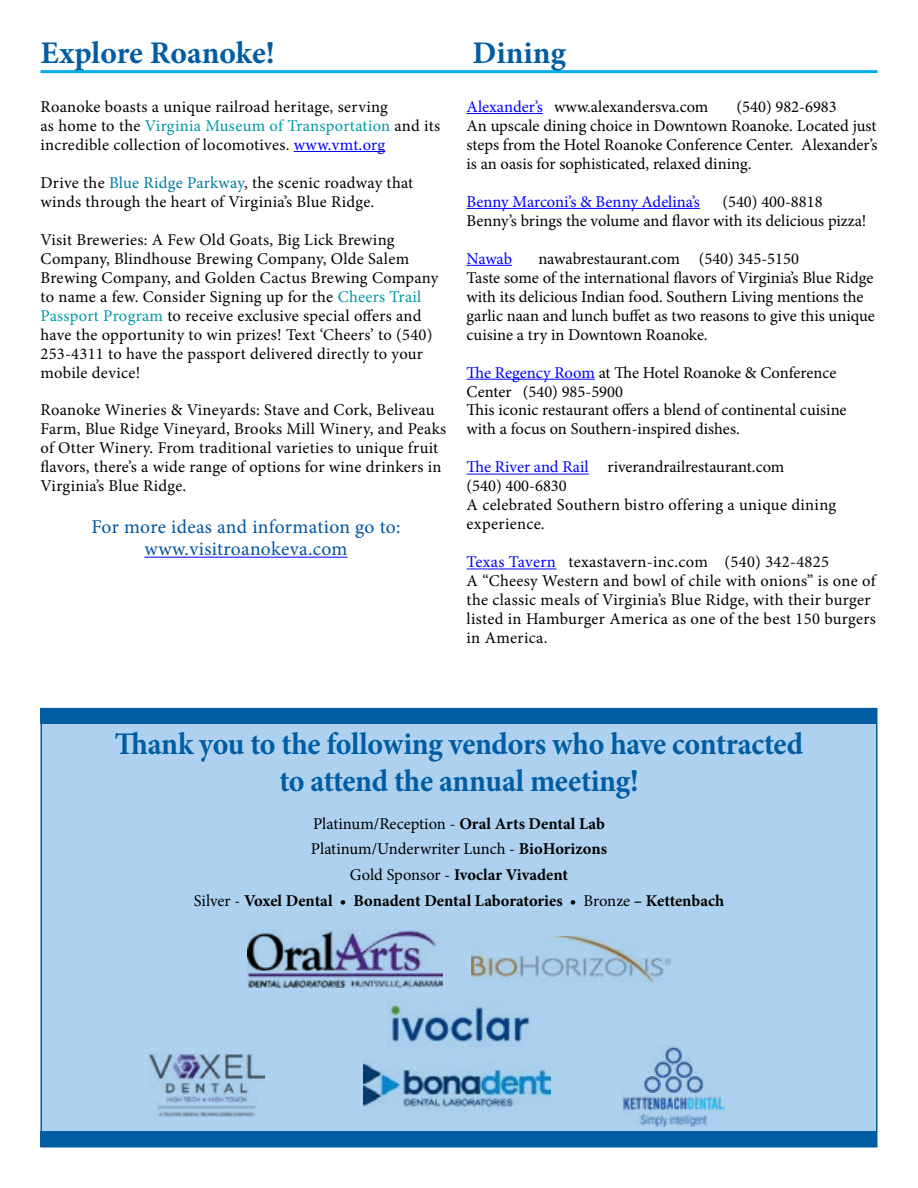
<style>
.page{position:relative;width:918px;height:1188px;background:#fff}
.page>*{position:absolute;margin:0;border:0;box-sizing:border-box;transform-origin:0 0}
.t1{font:700 31.5px/36.2px "Minion Pro";letter-spacing:-.01em;color:#005da4;text-align:center;scale:.95 1}
.t2{font:700 31.5px "Minion Pro";letter-spacing:-.01em;color:#005da4}
.t3{font:19.5px/22.5px "Minion Pro";letter-spacing:.015em;color:#00549e;text-align:center}
.t4{font:16.5px/18.9px "Minion Pro";letter-spacing:.01em;color:#000}
.t5{font:700 16.5px/25.7px "Minion Pro";color:#000;text-align:center}
.t6{font:16.5px "Minion Pro";color:#00f}
.s1{color:#0097a7}
.s2{color:#00f}
.s3{color:#0078a0}
.s4{font-weight:400}
</style>
<div class="page">
<hr style="left:294px;top:151px;width:91px;height:1px;background:#00f">
<hr style="left:144px;top:557px;width:204px;height:1px;background:#00f">
<hr style="left:467px;top:113px;width:76px;height:1px;background:#00f">
<hr style="left:467px;top:208px;width:233px;height:1px;background:#00f">
<hr style="left:467px;top:265px;width:45px;height:1px;background:#00f">
<hr style="left:467px;top:379px;width:128px;height:1px;background:#00f">
<hr style="left:467px;top:474px;width:122px;height:1px;background:#00f">
<hr style="left:467px;top:569px;width:89px;height:1px;background:#00f">
<hr style="left:40px;top:70px;width:838px;height:3px;background:#00aeef">
<div style="left:41px;top:709px;width:836px;height:438px;background:#add1ef"></div>
<div style="left:40px;top:708px;width:836px;height:15px;background:#005da4"></div>
<div style="left:40px;top:1131px;width:836px;height:16px;background:#005da4"></div>
<img style="left:387px;top:1002px;width:143px;height:44px">
<img style="left:622px;top:1045px;width:102px;height:81px">
<img style="left:247px;top:929px;width:195px;height:59px">
<img style="left:149px;top:1054px;width:115px;height:64px">
<img style="left:364px;top:1059px;width:186px;height:49px">
<img style="left:472px;top:936px;width:199px;height:48px">
<h1 class="t2" style="left:40px;top:31px;width:236px">Explore Roanoke!</h1>
<h1 class="t2" style="left:472px;top:31px;width:95px">Dining</h1>
<p class="t4" style="left:40px;top:97px;width:401px">Roanoke boasts a unique railroad heritage, serving<br>as home to the <span class="s1">Virginia Museum of Transportation</span> and its incredible collection of locomotives. <span class="s2">www.vmt.org</span></p>
<p class="t4" style="left:40px;top:173px;width:374px">Drive the <span class="s3">Blue Ridge Parkway</span>, the scenic roadway that winds through the heart of Virginia’s Blue Ridge.</p>
<p class="t4" style="left:40px;top:230px;width:399px">Visit Breweries: A Few Old Goats, Big Lick Brewing Company, Blindhouse Brewing Company, Olde Salem Brewing Company, and Golden Cactus Brewing Company to name a few. Consider Signing up for the <span class="s1">Cheers Trail Passport Program</span> to receive exclusive special offers and have the opportunity to win prizes! Text ‘Cheers’ to (540)<br>253-4311 to have the passport delivered directly to your mobile device!</p>
<p class="t4" style="left:40px;top:401px;width:407px">Roanoke Wineries &amp; Vineyards: Stave and Cork, Beliveau Farm, Blue Ridge Vineyard, Brooks Mill Winery, and Peaks of Otter Winery. From traditional varieties to unique fruit flavors, there’s a wide range of options for wine drinkers in Virginia’s Blue Ridge.</p>
<p class="t3" style="left:91px;top:515px;width:311px">For more ideas and information go to: www.visitroanokeva.com</p>
<p class="t4" style="left:467px;top:97px;width:243px"><span class="s2">Alexander’s</span> www.alexandersva.com</p>
<p class="t4" style="left:467px;top:97px;width:412px;text-indent:270px">(540) 982-6983<br>An upscale dining choice in Downtown Roanoke. Located just steps from the Hotel Roanoke Conference Center. Alexander’s is an oasis for sophisticated, relaxed dining.</p>
<p class="t6" style="left:467px;top:190px;width:235px">Benny Marconi’s &amp; Benny Adelina’s</p>
<p class="t4" style="left:467px;top:192px;width:401px;text-indent:256px">(540) 400-8818<br>Benny’s brings the volume and flavor with its delicious pizza!</p>
<p class="t6" style="left:467px;top:247px;width:47px">Nawab</p>
<p class="t4" style="left:467px;top:249px;width:410px;text-indent:72px">nawabrestaurant.com (540) 345-5150<br>Taste some of the international flavors of Virginia’s Blue Ridge with its delicious Indian food. Southern Living mentions the garlic naan and lunch buffet as two reasons to give this unique cuisine a try in Downtown Roanoke.</p>
<p class="t4" style="left:467px;top:363px;width:382px"><span class="s2">The Regency Room</span> at The Hotel Roanoke &amp; Conference Center (540) 985-5900<br>This iconic restaurant offers a blend of continental cuisine with a focus on Southern-inspired dishes.</p>
<p class="t4" style="left:467px;top:458px;width:371px"><span class="s2">The River and Rail</span> riverandrailrestaurant.com<br>(540) 400-6830<br>A celebrated Southern bistro offering a unique dining experience.</p>
<p class="t4" style="left:467px;top:553px;width:411px"><span class="s2">Texas Tavern</span> texastavern-inc.com (540) 342-4825<br>A “Cheesy Western and bowl of chile with onions” is one of the classic meals of Virginia’s Blue Ridge, with their burger listed in Hamburger America as one of the best 150 burgers in America.</p>
<h1 class="t1" style="left:115px;top:726px;width:726px">Thank you to the following vendors who have contracted to attend the annual meeting!</h1>
<p class="t5" style="left:194px;top:810px;width:532px"><span class="s4">Platinum/Reception -</span> Oral Arts Dental Lab<br><span class="s4">Platinum/Underwriter Lunch -</span> BioHorizons<br><span class="s4">Gold Sponsor -</span> Ivoclar Vivadent<br><span class="s4">Silver -</span> Voxel Dental • Bonadent Dental Laboratories • <span class="s4">Bronze</span> – Kettenbach</p>
</div>
